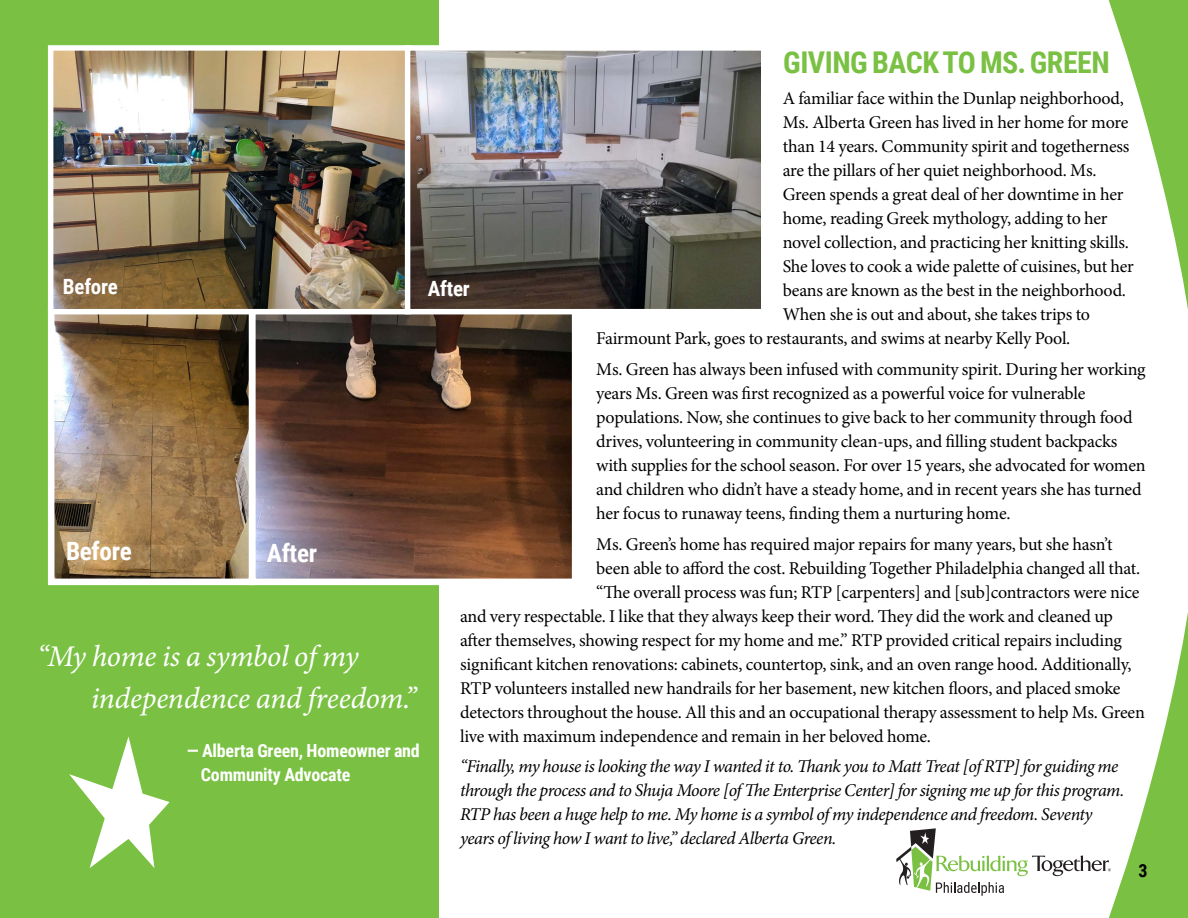
<style>
.page{position:relative;width:1188px;height:918px;background:#fff}
.page>*{position:absolute;margin:0;border:0;box-sizing:border-box;transform-origin:0 0}
.t1{font:italic 30px/42px "Minion Variable Concept";letter-spacing:-.01em;color:#fff}
.t2{font:700 30px "Roboto Condensed";letter-spacing:-.015em;color:#7ac143}
.t3{font:700 25.2px "Roboto Condensed";letter-spacing:-.01em;color:#fff}
.t4{font:700 21px "Roboto Condensed";letter-spacing:-.01em;color:#fff}
.t5{font:18px/24px "Minion Pro";letter-spacing:-.015em;color:#000}
.t6{font:italic 18px/24px "Minion Pro";letter-spacing:-.03em;color:#000}
.t7{font:700 18px/24px "Roboto Condensed";letter-spacing:-.01em;color:#fff}
.t8{font:700 18px "Roboto Condensed";color:#000}
</style>
<div class="page">
<svg style="left:1108px;top:0;width:80px;height:918px"></svg>
<div style="left:0;top:0;width:438px;height:918px;background:#7ac143"></div>
<svg style="left:896px;top:828px;width:215px;height:68px"></svg>
<img style="left:56px;top:317px;width:190px;height:260px">
<div style="left:48px;top:308px;width:207px;height:277px;border:7px solid #fff"></div>
<img style="left:246px;top:317px;width:326px;height:271px">
<svg style="left:69px;top:736px;width:101px;height:132px"></svg>
<img style="left:47px;top:45px;width:355px;height:272px">
<img style="left:402px;top:42px;width:359px;height:275px">
<p class="t2" style="left:783px;top:42px;width:328px">GIVING BACK TO MS. GREEN</p>
<p class="t5" style="left:783px;top:87px;width:343px">A familiar face within the Dunlap neighborhood,</p>
<p class="t5" style="left:783px;top:111px;width:347px">Ms. Alberta Green has lived in her home for more</p>
<p class="t5" style="left:783px;top:135px;width:348px">than 14 years. Community spirit and togetherness</p>
<p class="t5" style="left:783px;top:159px;width:315px">are the pillars of her quiet neighborhood. Ms.</p>
<p class="t5" style="left:783px;top:183px;width:342px">Green spends a great deal of her downtime in her</p>
<p class="t5" style="left:783px;top:206px;width:326px">home, reading Greek mythology, adding to her</p>
<p class="t5" style="left:783px;top:230px;width:348px">novel collection, and practicing her knitting skills.</p>
<p class="t5" style="left:783px;top:254px;width:353px">She loves to cook a wide palette of cuisines, but her</p>
<p class="t5" style="left:783px;top:278px;width:345px">beans are known as the best in the neighborhood.</p>
<p class="t5" style="left:783px;top:302px;width:309px">When she is out and about, she takes trips to</p>
<p class="t5" style="left:596px;top:326px;width:476px">Fairmount Park, goes to restaurants, and swims at nearby Kelly Pool.</p>
<p class="t5" style="left:596px;top:357px;width:551px">Ms. Green has always been infused with community spirit. During her working years Ms. Green was first recognized as a powerful voice for vulnerable populations. Now, she continues to give back to her community through food drives, volunteering in community clean-ups, and filling student backpacks with supplies for the school season. For over 15 years, she advocated for women and children who didn’t have a steady home, and in recent years she has turned her focus to runaway teens, finding them a nurturing home.</p>
<p class="t5" style="left:596px;top:532px;width:518px">Ms. Green’s home has required major repairs for many years, but she hasn’t</p>
<p class="t5" style="left:596px;top:556px;width:545px">been able to afford the cost. Rebuilding Together Philadelphia changed all that.</p>
<p class="t5" style="left:596px;top:580px;width:545px">“The overall process was fun; RTP [carpenters] and [sub]contractors were nice</p>
<p class="t5" style="left:460px;top:604px;width:654px">and very respectable. I like that they always keep their word. They did the work and cleaned up</p>
<p class="t5" style="left:460px;top:628px;width:663px">after themselves, showing respect for my home and me.” RTP provided critical repairs including</p>
<p class="t5" style="left:460px;top:652px;width:673px">significant kitchen renovations: cabinets, countertop, sink, and an oven range hood. Additionally,</p>
<p class="t5" style="left:460px;top:676px;width:662px">RTP volunteers installed new handrails for her basement, new kitchen floors, and placed smoke</p>
<p class="t5" style="left:460px;top:700px;width:686px">detectors throughout the house. All this and an occupational therapy assessment to help Ms. Green</p>
<p class="t5" style="left:460px;top:724px;width:473px">live with maximum independence and remain in her beloved home.</p>
<p class="t6" style="left:460px;top:754px;width:666px">“Finally, my house is looking the way I wanted it to. Thank you to Matt Treat [of RTP] for guiding me through the process and to Shuja Moore [of The Enterprise Center] for signing me up for this program.<br>RTP has been a huge help to me. My home is a symbol of my independence and freedom. Seventy years of living how I want to live,” declared Alberta Green.</p>
<p class="t8" style="left:1138px;top:858px;width:11px">3</p>
<p class="t4" style="left:63px;top:271px;width:56px">Before</p>
<p class="t4" style="left:428px;top:274px;width:43px">After</p>
<p class="t3" style="left:66px;top:534px;width:67px">Before</p>
<p class="t3" style="left:267px;top:535px;width:52px">After</p>
<p class="t1" style="left:91px;top:636px;width:327px;text-indent:-54px">“My home is a symbol of my independence and freedom.”</p>
<p class="t7" style="left:201px;top:738px;width:220px;text-indent:-14px">— Alberta Green, Homeowner and<br>Community Advocate</p>
</div>
